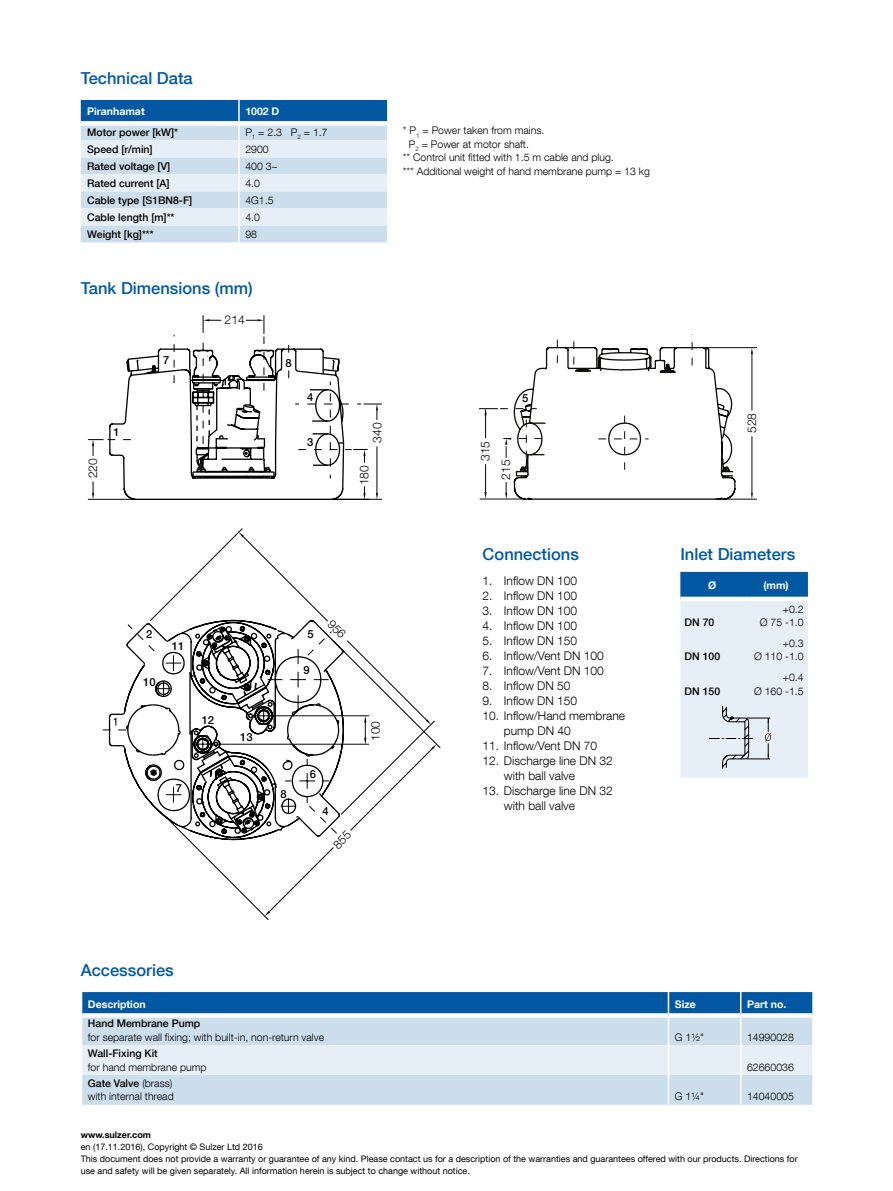
<style>
.page{position:relative;width:893px;height:1191px;background:#fff}
.page>*{position:absolute;margin:0;border:0;box-sizing:border-box;transform-origin:0 0}
.t1{font:500 16.5px "Helvetica Neue LT Com";color:#0058a2}
.t2{font:300 12px/15px "Helvetica Neue LT Com";color:#000}
.t3{font:500 11.25px "Helvetica Neue LT Com";color:#000}
.t4{font:300 10.5px/13.5px "Helvetica Neue LT Com";color:#000;text-align:right}
.t5{font:500 10.5px "Helvetica Neue LT Com";color:#000}
.t6{font:700 10.5px "Helvetica Neue LT Com";color:#fff}
.t7{font:9px/12px "Helvetica Neue LT Com";color:#000}
.t8{font:700 9px "Helvetica Neue LT Com";color:#000}
.s1{font-weight:500}
</style>
<div class="page">
<svg style="left:88px;top:315px;width:294px;height:185px"></svg>
<svg style="left:751px;top:493px;width:2px;height:6px"></svg>
<svg style="left:751px;top:348px;width:2px;height:6px"></svg>
<hr style="left:752px;top:354px;width:1px;height:56px;background:#0c0c0a">
<hr style="left:752px;top:436px;width:1px;height:57px;background:#0c0c0a">
<hr style="left:706px;top:347px;width:51px;height:1px;background:#0c0c0a">
<hr style="left:715px;top:499px;width:42px;height:1px;background:#0c0c0a">
<svg style="left:479px;top:334px;width:257px;height:166px"></svg>
<svg style="left:151px;top:528px;width:175px;height:91px"></svg>
<svg style="left:197px;top:645px;width:244px;height:275px"></svg>
<svg style="left:81px;top:100px;width:307px;height:142px;background:#b7d0e4"></svg>
<hr style="left:238px;top:100px;width:2px;height:21px;background:#fff">
<hr style="left:387px;top:100px;width:2px;height:23px;background:#fff">
<div style="left:81px;top:121px;width:158px;height:5px;background:#fff"></div>
<div style="left:239px;top:121px;width:148px;height:5px;background:#fff"></div>
<svg style="left:81px;top:992px;width:732px;height:112px;background:#acc9e0"></svg>
<hr style="left:812px;top:1075px;width:2px;height:29px;background:#fff">
<svg style="left:82px;top:1013px;width:586px;height:4px"></svg>
<svg style="left:668px;top:1013px;width:73px;height:4px"></svg>
<svg style="left:741px;top:1013px;width:71px;height:4px"></svg>
<svg style="left:680px;top:572px;width:128px;height:206px;background:#c7d8e8"></svg>
<svg style="left:102px;top:619px;width:250px;height:230px"></svg>
<h1 class="t1" style="left:81px;top:68px;width:113px">Technical Data</h1>
<p class="t6" style="left:87px;top:105px;width:59px">Piranhamat</p>
<p class="t6" style="left:245px;top:105px;width:36px">1002 D</p>
<p class="t5" style="left:87px;top:126px;width:92px">Motor power [kW]*</p>
<p class="t4" style="left:245px;top:125px;width:84px">P<sub>1</sub> = 2.3 P<sub>2</sub> = 1.7</p>
<p class="t5" style="left:87px;top:143px;width:67px">Speed [r/min]</p>
<p class="t4" style="left:245px;top:142px;width:25px">2900</p>
<p class="t5" style="left:87px;top:160px;width:85px">Rated voltage [V]</p>
<p class="t4" style="left:245px;top:159px;width:34px">400 3~</p>
<p class="t5" style="left:87px;top:177px;width:84px">Rated current [A]</p>
<p class="t4" style="left:245px;top:176px;width:16px">4.0</p>
<p class="t5" style="left:87px;top:194px;width:107px">Cable type [S1BN8-F]</p>
<p class="t4" style="left:245px;top:193px;width:30px">4G1.5</p>
<p class="t5" style="left:87px;top:211px;width:89px">Cable length [m]**</p>
<p class="t4" style="left:245px;top:210px;width:16px">4.0</p>
<p class="t5" style="left:87px;top:228px;width:68px">Weight [kg]***</p>
<p class="t4" style="left:245px;top:227px;width:13px">98</p>
<h1 class="t1" style="left:81px;top:278px;width:173px">Tank Dimensions (mm)</h1>
<p class="t2" style="left:225px;top:312px;width:22px">214</p>
<p class="t2" style="left:85px;top:478px;width:22px;rotate:-90deg">220</p>
<p class="t3" style="left:114px;top:425px;width:8px">1</p>
<p class="t3" style="left:163px;top:353px;width:8px">7</p>
<p class="t3" style="left:286px;top:356px;width:8px">8</p>
<p class="t3" style="left:307px;top:390px;width:8px">4</p>
<p class="t3" style="left:307px;top:435px;width:8px">3</p>
<p class="t3" style="left:146px;top:627px;width:8px">2</p>
<p class="t3" style="left:307px;top:627px;width:8px">5</p>
<p class="t3" style="left:303px;top:663px;width:8px">9</p>
<p class="t3" style="left:172px;top:639px;width:14px">11</p>
<p class="t3" style="left:143px;top:675px;width:14px">10</p>
<p class="t3" style="left:202px;top:713px;width:14px">12</p>
<p class="t3" style="left:176px;top:781px;width:8px">7</p>
<p class="t3" style="left:240px;top:730px;width:14px">13</p>
<p class="t3" style="left:280px;top:787px;width:8px">8</p>
<p class="t3" style="left:310px;top:767px;width:8px">6</p>
<p class="t3" style="left:322px;top:804px;width:8px">4</p>
<p class="t4" style="left:403px;top:123px;width:143px">* P<sub>1</sub> = Power taken from mains.</p>
<p class="t4" style="left:409px;top:137px;width:122px">P<sub>2</sub> = Power at motor shaft.</p>
<p class="t4" style="left:403px;top:150px;width:212px">** Control unit fitted with 1.5 m cable and plug.</p>
<p class="t4" style="left:403px;top:164px;width:249px">*** Additional weight of hand membrane pump = 13 kg</p>
<p class="t2" style="left:369px;top:443px;width:22px;rotate:-90deg">340</p>
<p class="t2" style="left:356px;top:485px;width:22px;rotate:-90deg">180</p>
<p class="t2" style="left:368px;top:741px;width:22px;rotate:-90deg">100</p>
<p class="t3" style="left:522px;top:391px;width:8px">5</p>
<p class="t2" style="left:475px;top:480px;width:40px;line-height:20.5px;text-indent:19px;rotate:-90deg">315<br>215</p>
<h1 class="t1" style="left:483px;top:544px;width:98px">Connections</h1>
<p class="t2" style="left:483px;top:573px;width:96px">1. Inflow DN 100</p>
<p class="t2" style="left:483px;top:588px;width:96px">2. Inflow DN 100</p>
<p class="t2" style="left:483px;top:603px;width:96px">3. Inflow DN 100</p>
<p class="t2" style="left:483px;top:618px;width:96px">4. Inflow DN 100</p>
<p class="t2" style="left:483px;top:633px;width:96px">5. Inflow DN 150</p>
<p class="t2" style="left:483px;top:648px;width:123px">6. Inflow/Vent DN 100</p>
<p class="t2" style="left:483px;top:663px;width:123px">7. Inflow/Vent DN 100</p>
<p class="t2" style="left:483px;top:678px;width:89px">8. Inflow DN 50</p>
<p class="t2" style="left:483px;top:693px;width:96px">9. Inflow DN 150</p>
<p class="t2" style="left:504px;top:708px;width:123px;text-indent:-21px">10. Inflow/Hand membrane pump DN 40</p>
<p class="t2" style="left:483px;top:738px;width:116px">11. Inflow/Vent DN 70</p>
<p class="t2" style="left:504px;top:753px;width:110px;text-indent:-21px">12. Discharge line DN 32 with ball valve</p>
<p class="t2" style="left:504px;top:783px;width:110px;text-indent:-21px">13. Discharge line DN 32 with ball valve</p>
<p class="t2" style="left:744px;top:433px;width:22px;rotate:-90deg">528</p>
<h1 class="t1" style="left:680px;top:544px;width:116px">Inlet Diameters</h1>
<p class="t6" style="left:708px;top:579px;width:10px">Ø</p>
<p class="t6" style="left:763px;top:579px;width:27px">(mm)</p>
<p class="t5" style="left:685px;top:616px;width:31px">DN 70</p>
<p class="t4" style="left:760px;top:602px;width:45px">+0.2<br>Ø 75 -1.0</p>
<p class="t5" style="left:685px;top:650px;width:37px">DN 100</p>
<p class="t5" style="left:685px;top:684px;width:37px">DN 150</p>
<p class="t4" style="left:754px;top:636px;width:51px">+0.3<br>Ø 110 -1.0</p>
<p class="t4" style="left:754px;top:670px;width:51px">+0.4<br>Ø 160 -1.5</p>
<h1 class="t1" style="left:81px;top:960px;width:94px">Accessories</h1>
<p class="t6" style="left:88px;top:997px;width:59px">Description</p>
<p class="t6" style="left:675px;top:997px;width:22px">Size</p>
<p class="t6" style="left:747px;top:997px;width:41px">Part no.</p>
<p class="t5" style="left:88px;top:1017px;width:114px">Hand Membrane Pump</p>
<p class="t4" style="left:88px;top:1030px;width:238px">for separate wall fixing; with built-in, non-return valve</p>
<p class="t4" style="left:675px;top:1030px;width:31px">G 1½"</p>
<p class="t4" style="left:747px;top:1030px;width:48px">14990028</p>
<p class="t5" style="left:88px;top:1047px;width:71px">Wall-Fixing Kit</p>
<p class="t4" style="left:88px;top:1059px;width:120px">for hand membrane pump</p>
<p class="t4" style="left:747px;top:1059px;width:48px">62660036</p>
<p class="t4" style="left:88px;top:1076px;width:87px;text-align:left"><span class="s1">Gate Valve</span> (brass) with internal thread</p>
<p class="t4" style="left:675px;top:1089px;width:31px">G 1¼"</p>
<p class="t4" style="left:747px;top:1089px;width:48px">14040005</p>
<p class="t8" style="left:81px;top:1129px;width:72px">www.sulzer.com</p>
<p class="t7" style="left:81px;top:1140px;width:718px">en (17.11.2016), Copyright © Sulzer Ltd 2016<br>This document does not provide a warranty or guarantee of any kind. Please contact us for a description of the warranties and guarantees offered with our products. Directions for use and safety will be given separately. All information herein is subject to change without notice.</p>
</div>
